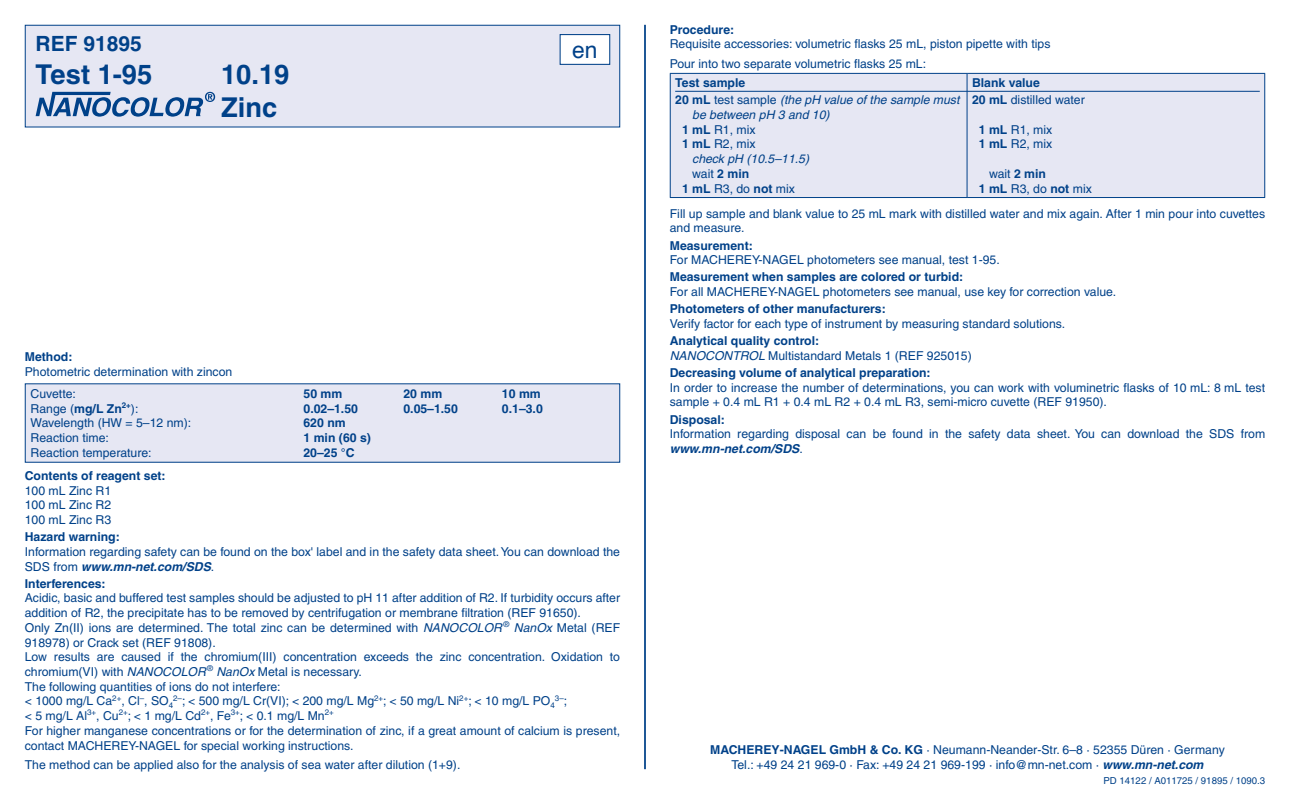
<style>
.page{position:relative;width:1290px;height:794px;background:#fff}
.page>*{position:absolute;margin:0;border:0;box-sizing:border-box;transform-origin:0 0}
.t1{font:700 27.3px/32.9px "Helvetica LT Pro";color:#004189}
.t2{font:22.75px "Helvetica";color:#004189}
.t3{font:700 21px "Helvetica LT Pro";color:#004189}
.t4{font:12.25px/14.7px "Helvetica LT Pro";color:#004189}
.t5{font:700 12.25px/17.2px "Helvetica LT Pro";color:#004189}
.t6{font:italic 12.25px/17.2px "Helvetica LT Pro";color:#004189}
.t7{font:9.62px "Helvetica LT Pro";color:#004189}
.t8{font:8.05px "Helvetica LT Pro";color:#004189}
.s1{font-weight:700}
.s2{font-weight:700;font-style:italic}
.s3{font-style:italic}
.s4{font-size:12.25px}
.s5{font-weight:700;font-style:normal}
.s6{font-style:normal}
.s7{font-weight:400}
</style>
<div class="page">
<hr style="left:644px;top:25px;width:2px;height:744px;background:#004189">
<div style="left:25px;top:25px;width:595px;height:102px;background:#e6e7f3"></div>
<svg style="left:36px;top:92px;width:179px;height:25px"></svg>
<div style="left:25px;top:25px;width:595px;height:102px;border:1px solid #004189"></div>
<div style="left:560px;top:35px;width:50px;height:29px;background:#fff"></div>
<div style="left:560px;top:34px;width:50px;height:31px;border:1px solid #004189"></div>
<div style="left:25px;top:384px;width:595px;height:78px;background:#e6e7f3"></div>
<div style="left:671px;top:74px;width:593px;height:123px;background:#e6e7f3"></div>
<hr style="left:670px;top:73px;width:297px;height:1px;background:#004189">
<hr style="left:670px;top:74px;width:1px;height:123px;background:#004189">
<hr style="left:967px;top:73px;width:298px;height:1px;background:#004189">
<hr style="left:966px;top:74px;width:1px;height:123px;background:#004189">
<hr style="left:1264px;top:74px;width:1px;height:123px;background:#004189">
<hr style="left:670px;top:197px;width:297px;height:1px;background:#004189">
<hr style="left:967px;top:197px;width:298px;height:1px;background:#004189">
<hr style="left:675px;top:91px;width:297px;height:1px;background:#004189">
<hr style="left:972px;top:91px;width:288px;height:1px;background:#004189">
<h3 class="t3" style="left:36px;top:30px;width:108px">REF 91895</h3>
<h1 class="t1" style="left:36px;top:58px;width:118px">Test 1-95</h1>
<h1 class="t1" style="left:221px;top:58px;width:70px">10.19<br>Zinc</h1>
<h2 class="t2" style="left:572px;top:32px;width:27px">en</h2>
<p class="t5" style="left:25px;top:348px;width:49px">Method:</p>
<p class="t4" style="left:31px;top:360px;width:203px;line-height:22.1px;text-indent:-6px">Photometric determination with zincon<br>Cuvette:</p>
<p class="t5" style="left:303px;top:385px;width:40px">50 mm</p>
<p class="t5" style="left:403px;top:385px;width:40px">20 mm</p>
<p class="t5" style="left:502px;top:385px;width:40px">10 mm</p>
<p class="t4" style="left:31px;top:401px;width:109px">Range (<span class="s1">mg/L Zn</span><sup>2+</sup>):</p>
<p class="t5" style="left:303px;top:400px;width:56px">0.02–1.50</p>
<p class="t5" style="left:403px;top:400px;width:56px">0.05–1.50</p>
<p class="t5" style="left:502px;top:400px;width:42px">0.1–3.0</p>
<p class="t4" style="left:31px;top:416px;width:162px">Wavelength (HW = 5–12 nm):</p>
<p class="t5" style="left:303px;top:414px;width:44px">620 nm</p>
<p class="t4" style="left:31px;top:430px;width:80px">Reaction time:</p>
<p class="t5" style="left:303px;top:429px;width:69px">1 min (60 s)</p>
<p class="t4" style="left:31px;top:445px;width:123px">Reaction temperature:</p>
<p class="t5" style="left:303px;top:444px;width:53px">20–25 °C</p>
<p class="t5" style="left:25px;top:467px;width:142px">Contents of reagent set:</p>
<p class="t4" style="left:25px;top:483px;width:88px;text-align:justify">100 mL Zinc R1<br>100 mL Zinc R2<br>100 mL Zinc R3</p>
<p class="t5" style="left:25px;top:528px;width:97px">Hazard warning:</p>
<p class="t4" style="left:25px;top:544px;width:597px">Information regarding safety can be found on the box' label and in the safety data sheet. You can download the<br>SDS from <span class="s2">www.mn-net.com/SDS</span>.</p>
<p class="t5" style="left:25px;top:575px;width:82px">Interferences:</p>
<p class="t4" style="left:25px;top:591px;width:597px">Acidic, basic and buffered test samples should be adjusted to pH 11 after addition of R2. If turbidity occurs after addition of R2, the precipitate has to be removed by centrifugation or membrane filtration (REF 91650).<br>Only Zn(II) ions are determined. The total zinc can be determined with <span class="s3">NANOCOLOR</span> <sup>®</sup> <span class="s3">NanOx</span> Metal (REF 918978) or Crack set (REF 91808).<br>Low results are caused if the chromium(III) concentration exceeds the zinc concentration. Oxidation to chromium(VI) with <span class="s3">NANOCOLOR</span> <sup>®</sup> <span class="s3">NanOx</span> Metal is necessary.<br>The following quantities of ions do not interfere:<br>&lt; 1000 mg/L Ca<sup>2+</sup>, Cl<sup>–</sup>, SO<sub>4</sub><sup>2–</sup>; &lt; 500 mg/L Cr(VI); &lt; 200 mg/L Mg<sup>2+</sup>; &lt; 50 mg/L Ni<sup>2+</sup>; &lt; 10 mg/L PO<sub>4</sub></p>
<p class="t8" style="left:555px;top:693px;width:14px">3–<span class="s4">;</span></p>
<p class="t4" style="left:25px;top:708px;width:597px">&lt; 5 mg/L Al<sup>3+</sup>, Cu<sup>2+</sup>; &lt; 1 mg/L Cd<sup>2+</sup>, Fe<sup>3+</sup>; &lt; 0.1 mg/L Mn<sup>2+<br></sup>For higher manganese concentrations or for the determination of zinc, if a great amount of calcium is present, contact MACHEREY-NAGEL for special working instructions.</p>
<p class="t4" style="left:25px;top:757px;width:437px">The method can be applied also for the analysis of sea water after dilution (1+9).</p>
<p class="t5" style="left:670px;top:21px;width:66px">Procedure:</p>
<p class="t4" style="left:670px;top:34px;width:382px;line-height:19.6px">Requisite accessories: volumetric flasks 25 mL, piston pipette with tips<br>Pour into two separate volumetric flasks 25 mL:</p>
<p class="t6" style="left:675px;top:74px;width:286px"><span class="s5">Test sample<br>20 mL</span> <span class="s6">test sample</span> (the pH value of the sample must</p>
<p class="t6" style="left:692px;top:106px;width:139px">be between pH 3 and 10)</p>
<p class="t4" style="left:682px;top:122px;width:75px"><span class="s1">1 mL</span> R1, mix</p>
<p class="t4" style="left:682px;top:137px;width:75px"><span class="s1">1 mL</span> R2, mix</p>
<p class="t6" style="left:692px;top:150px;width:118px">check pH (10.5–11.5)</p>
<p class="t4" style="left:692px;top:166px;width:58px">wait <span class="s1">2 min</span></p>
<p class="t4" style="left:682px;top:181px;width:114px"><span class="s1">1 mL</span> R3, do <span class="s1">not</span> mix</p>
<p class="t5" style="left:972px;top:74px;width:114px">Blank value<br>20 mL <span class="s7">distilled water</span></p>
<p class="t4" style="left:979px;top:122px;width:75px"><span class="s1">1 mL</span> R1, mix<br><span class="s1">1 mL</span> R2, mix</p>
<p class="t4" style="left:979px;top:166px;width:114px;text-indent:10px">wait <span class="s1">2 min<br>1 mL</span> R3, do <span class="s1">not</span> mix</p>
<p class="t4" style="left:670px;top:206px;width:597px">Fill up sample and blank value to 25 mL mark with distilled water and mix again. After 1 min pour into cuvettes and measure.</p>
<p class="t5" style="left:670px;top:237px;width:85px">Measurement:</p>
<p class="t4" style="left:670px;top:252px;width:331px">For MACHEREY‑NAGEL photometers see manual, test 1-95.</p>
<p class="t5" style="left:670px;top:268px;width:295px">Measurement when samples are colored or turbid:</p>
<p class="t4" style="left:670px;top:284px;width:448px">For all MACHEREY‑NAGEL photometers see manual, use key for correction value.</p>
<p class="t5" style="left:670px;top:300px;width:217px">Photometers of other manufacturers:</p>
<p class="t4" style="left:670px;top:316px;width:397px">Verify factor for each type of instrument by measuring standard solutions.</p>
<p class="t4" style="left:670px;top:333px;width:303px"><span class="s1">Analytical quality control:<br></span><span class="s3">NANOCONTROL</span> Multistandard Metals 1 (REF 925015)</p>
<p class="t5" style="left:670px;top:364px;width:262px">Decreasing volume of analytical preparation:</p>
<p class="t4" style="left:670px;top:380px;width:597px">In order to increase the number of determinations, you can work with voluminetric flasks of 10 mL: 8 mL test sample + 0.4 mL R1 + 0.4 mL R2 + 0.4 mL R3, semi-micro cuvette (REF 91950).</p>
<p class="t5" style="left:670px;top:411px;width:57px">Disposal:</p>
<p class="t4" style="left:670px;top:427px;width:597px">Information regarding disposal can be found in the safety data sheet. You can download the SDS from <span class="s2">www.mn-net.com/SDS</span>.</p>
<p class="t4" style="left:710px;top:742px;width:516px;text-align:center"><span class="s1">MACHEREY-NAGEL GmbH &amp; Co. KG</span> · Neumann-Neander-Str. 6–8 · 52355 Düren · Germany<br>Tel.: +49 24 21 969-0 · Fax: +49 24 21 969-199 · info@mn-net.com · <span class="s2">www.mn-net.com</span></p>
<p class="t7" style="left:1103px;top:774px;width:163px">PD 14122 / A011725 / 91895 / 1090.3</p>
</div>
